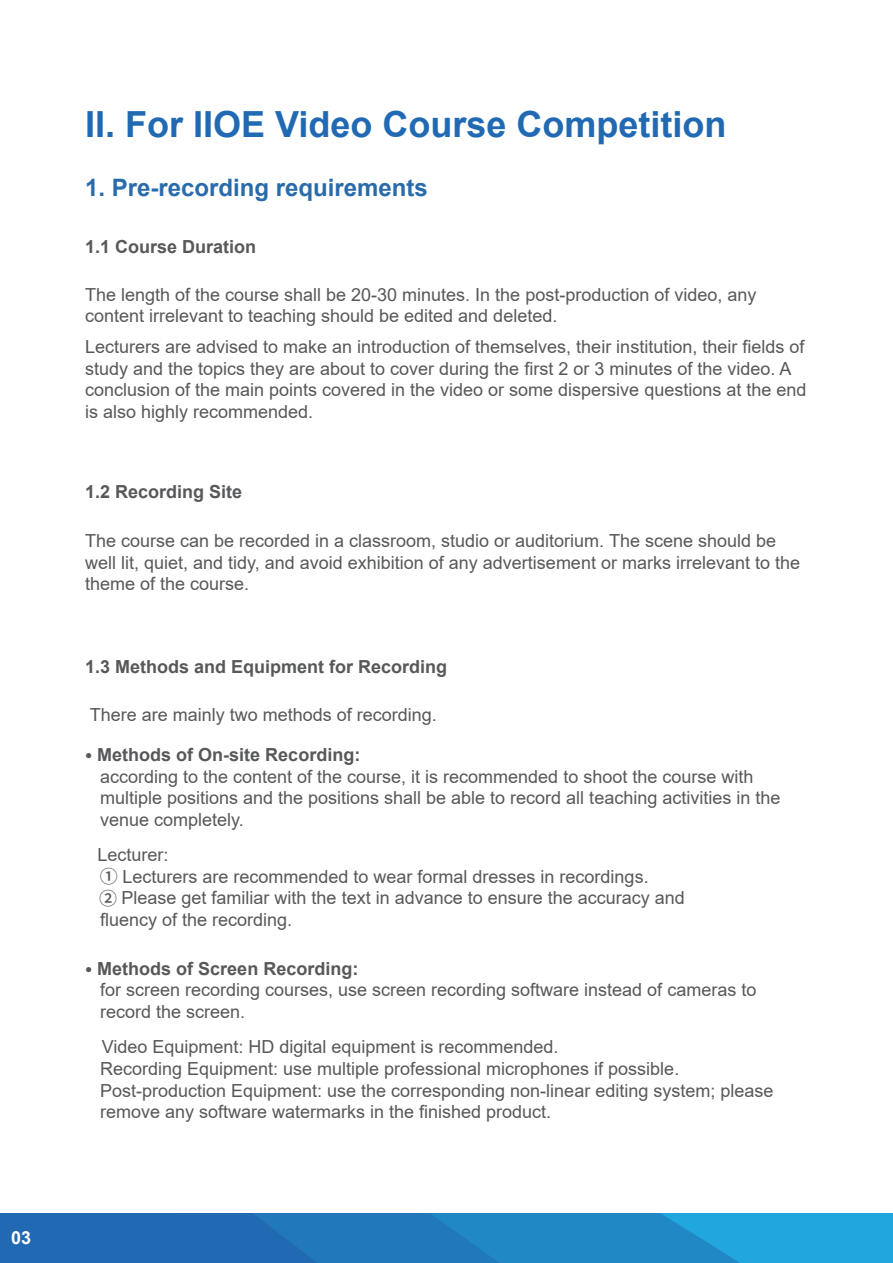
<style>
.page{position:relative;width:893px;height:1263px;background:#fff}
.page>*{position:absolute;margin:0;border:0;box-sizing:border-box;transform-origin:0 0}
.t1{font:700 36px "Arial";color:#216ab3}
.t2{font:700 24px "Arial";color:#296bab}
.t3{font:18px/21.6px "Arial";color:#57585a}
.t4{font:700 18px "Arial";color:#57585a}
.t5{font:700 18px "Arial";color:#fff}
.s1{font-weight:400;font-size:12px}
.s2{font-family:"Source Han Sans CN";font-weight:500}
</style>
<div class="page">
<div style="left:0;top:1213px;width:893px;height:50px;background:#21a7dd"></div>
<svg style="left:0;top:1213px;width:740px;height:50px;background:#217abd"></svg>
<p class="t5" style="left:11px;top:1225px;width:22px">03</p>
<p class="t1" style="left:85px;top:99px;width:643px">II. For IIOE Video Course Competition</p>
<p class="t2" style="left:85px;top:171px;width:344px">1. Pre-recording requirements</p>
<p class="t4" style="left:85px;top:234px;width:173px">1.1 Course Duration</p>
<p class="t3" style="left:85px;top:284px;width:673px">The length of the course shall be 20-30 minutes. In the post-production of video, any content irrelevant to teaching should be edited and deleted.</p>
<p class="t3" style="left:85px;top:336px;width:723px">Lecturers are advised to make an introduction of themselves, their institution, their fields of study and the topics they are about to cover during the first 2 or 3 minutes of the video. A conclusion of the main points covered in the video or some dispersive questions at the end is also highly recommended.</p>
<p class="t4" style="left:85px;top:479px;width:159px">1.2 Recording Site</p>
<p class="t3" style="left:85px;top:530px;width:716px">The course can be recorded in a classroom, studio or auditorium. The scene should be well lit, quiet, and tidy, and avoid exhibition of any advertisement or marks irrelevant to the theme of the course.</p>
<p class="t4" style="left:85px;top:654px;width:364px">1.3 Methods and Equipment for Recording</p>
<p class="t3" style="left:90px;top:704px;width:349px">There are mainly two methods of recording.</p>
<p class="t4" style="left:85px;top:742px;width:277px"><span class="s1">●</span> Methods of On-site Recording:</p>
<p class="t3" style="left:100px;top:765px;width:655px">according to the content of the course, it is recommended to shoot the course with</p>
<p class="t3" style="left:100px;top:787px;width:682px">multiple positions and the positions shall be able to record all teaching activities in the</p>
<p class="t3" style="left:100px;top:809px;width:145px">venue completely.</p>
<p class="t3" style="left:98px;top:844px;width:73px">Lecturer:</p>
<p class="t3" style="left:99px;top:865px;width:587px"><span class="s2">①</span> Lecturers are recommended to wear formal dresses in recordings.<br><span class="s2">②</span> Please get familiar with the text in advance to ensure the accuracy and</p>
<p class="t3" style="left:100px;top:909px;width:194px">fluency of the recording.</p>
<p class="t4" style="left:85px;top:956px;width:275px"><span class="s1">●</span> Methods of Screen Recording:</p>
<p class="t3" style="left:100px;top:979px;width:658px">for screen recording courses, use screen recording software instead of cameras to</p>
<p class="t3" style="left:100px;top:1001px;width:147px">record the screen.</p>
<p class="t3" style="left:100px;top:1036px;width:675px">Video Equipment: HD digital equipment is recommended.<br>Recording Equipment: use multiple professional microphones if possible.<br>Post-production Equipment: use the corresponding non-linear editing system; please</p>
<p class="t3" style="left:100px;top:1101px;width:453px">remove any software watermarks in the finished product.</p>
</div>
